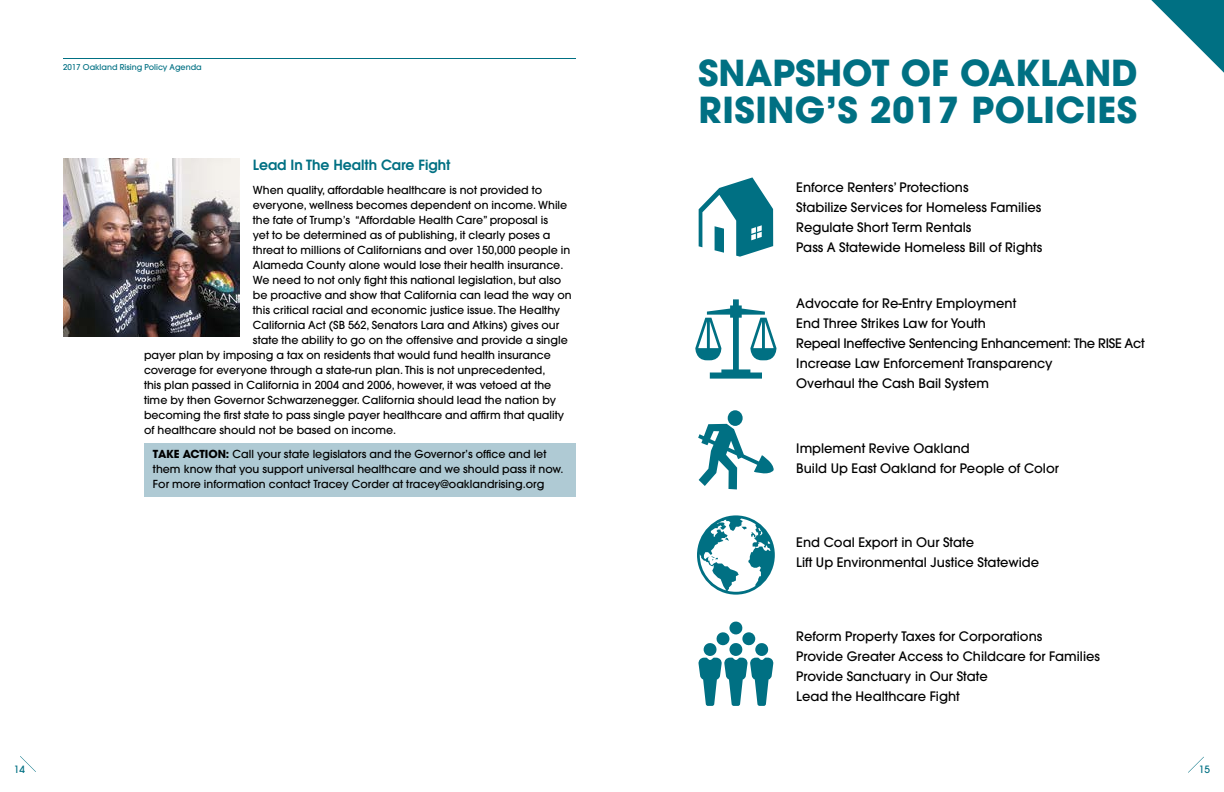
<style>
.page{position:relative;width:1224px;height:792px;background:#fff}
.page>*{position:absolute;margin:0;border:0;box-sizing:border-box;transform-origin:0 0}
.t1{font:700 35.6px/37px "Avant Garde";letter-spacing:.015em;color:#007083}
.t2{font:600 14px "Avant Garde";color:#007083}
.t3{font:500 13px/20px "Avant Garde";color:#000}
.t4{font:500 11px/15px "Avant Garde";color:#000}
.t5{font:500 10px "Avant Garde";color:#007083}
.t6{font:500 8px "Avant Garde";color:#007083}
.s1{font-weight:700}
</style>
<div class="page">
<div style="left:144px;top:443px;width:432px;height:53px;background:#afcad4"></div>
<svg style="left:1188px;top:757px;width:16px;height:16px"></svg>
<svg style="left:20px;top:756px;width:16px;height:16px"></svg>
<hr style="left:63px;top:58px;width:513px;height:1px;background:#007083">
<img style="left:63px;top:158px;width:176px;height:179px">
<svg style="left:1151px;top:0;width:73px;height:73px"></svg>
<svg style="left:698px;top:410px;width:76px;height:79px"></svg>
<svg style="left:699px;top:177px;width:74px;height:80px"></svg>
<svg style="left:695px;top:299px;width:81px;height:80px"></svg>
<svg style="left:697px;top:515px;width:78px;height:80px"></svg>
<svg style="left:698px;top:621px;width:75px;height:85px"></svg>
<p class="t6" style="left:63px;top:62px;width:140px">2017 Oakland Rising Policy Agenda</p>
<h1 class="t1" style="left:698px;top:54px;width:441px">SNAPSHOT OF OAKLAND<br>RISING’S 2017 POLICIES</h1>
<p class="t2" style="left:253px;top:155px;width:199px">Lead In The Health Care Fight</p>
<p class="t4" style="left:253px;top:182px;width:291px">When quality, affordable healthcare is not provided to</p>
<p class="t4" style="left:253px;top:197px;width:316px">everyone, wellness becomes dependent on income. While</p>
<p class="t4" style="left:253px;top:212px;width:297px">the fate of Trump’s “Affordable Health Care” proposal is</p>
<p class="t4" style="left:253px;top:227px;width:299px">yet to be determined as of publishing, it clearly poses a</p>
<p class="t4" style="left:253px;top:242px;width:319px">threat to millions of Californians and over 150,000 people in</p>
<p class="t4" style="left:253px;top:257px;width:312px">Alameda County alone would lose their health insurance.</p>
<p class="t4" style="left:253px;top:272px;width:310px">We need to not only fight this national legislation, but also</p>
<p class="t4" style="left:253px;top:287px;width:320px">be proactive and show that California can lead the way on</p>
<p class="t4" style="left:253px;top:302px;width:309px">this critical racial and economic justice issue. The Healthy</p>
<p class="t4" style="left:253px;top:317px;width:308px">California Act (SB 562, Senators Lara and Atkins) gives our</p>
<p class="t4" style="left:253px;top:332px;width:316px">state the ability to go on the offensive and provide a single</p>
<p class="t4" style="left:144px;top:347px;width:408px">payer plan by imposing a tax on residents that would fund health insurance</p>
<p class="t4" style="left:144px;top:362px;width:403px">coverage for everyone through a state-run plan. This is not unprecedented,</p>
<p class="t4" style="left:144px;top:377px;width:409px">this plan passed in California in 2004 and 2006, however, it was vetoed at the</p>
<p class="t4" style="left:144px;top:392px;width:414px">time by then Governor Schwarzenegger. California should lead the nation by</p>
<p class="t4" style="left:144px;top:407px;width:422px">becoming the first state to pass single payer healthcare and affirm that quality</p>
<p class="t4" style="left:144px;top:422px;width:254px">of healthcare should not be based on income.</p>
<p class="t4" style="left:153px;top:446px;width:412px"><span class="s1">TAKE ACTION:</span> Call your state legislators and the Governor’s office and let them know that you support universal healthcare and we should pass it now.<br>For more information contact Tracey Corder at tracey@oaklandrising.org</p>
<p class="t3" style="left:796px;top:177px;width:248px">Enforce Renters’ Protections<br>Stabilize Services for Homeless Families Regulate Short Term Rentals<br>Pass A Statewide Homeless Bill of Rights</p>
<p class="t3" style="left:796px;top:293px;width:350px">Advocate for Re-Entry Employment<br>End Three Strikes Law for Youth<br>Repeal Ineffective Sentencing Enhancement: The RISE Act Increase Law Enforcement Transparency<br>Overhaul the Cash Bail System</p>
<p class="t3" style="left:796px;top:438px;width:264px">Implement Revive Oakland<br>Build Up East Oakland for People of Color</p>
<p class="t3" style="left:796px;top:532px;width:244px">End Coal Export in Our State<br>Lift Up Environmental Justice Statewide</p>
<p class="t3" style="left:796px;top:626px;width:305px">Reform Property Taxes for Corporations<br>Provide Greater Access to Childcare for Families Provide Sanctuary in Our State<br>Lead the Healthcare Fight</p>
<p class="t5" style="left:14px;top:763px;width:13px">14</p>
<p class="t5" style="left:1199px;top:763px;width:13px">15</p>
</div>
